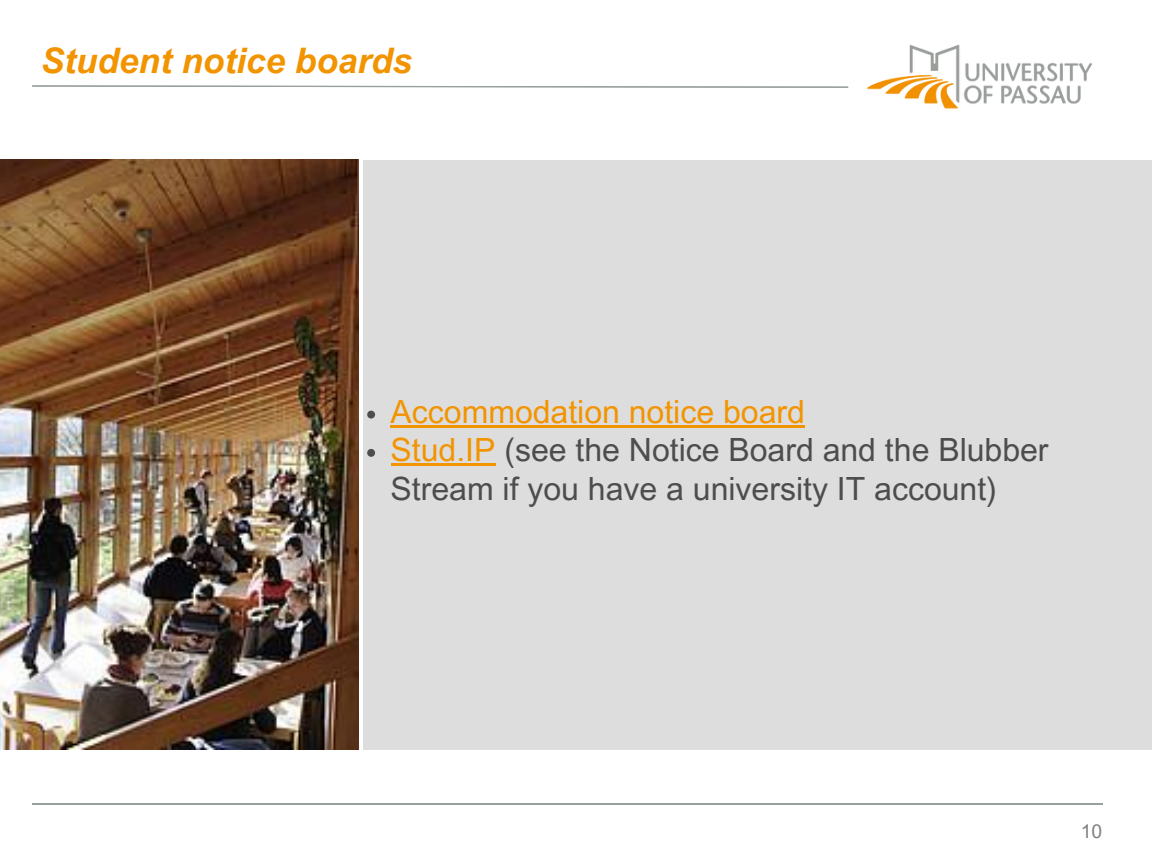
<style>
.page{position:relative;width:1152px;height:864px;background:#fff}
.page>*{position:absolute;margin:0;border:0;box-sizing:border-box;transform-origin:0 0}
.t1{font:italic 700 35.25px "Arial MT Pro";color:#f29400}
.t2{font:31.95px/38.2px "Arial MT Pro";color:#4d4d4d}
.t3{font:31.95px "Arial MT Pro";color:#f29400}
.t4{font:19.2px "Arial MT Pro";color:#7f7f7f}
.s1{color:#f29400}
</style>
<div class="page">
<img style="left:866px;top:44px;width:226px;height:65px">
<svg style="left:32px;top:85px;width:816px;height:3px"></svg>
<div style="left:363px;top:160px;width:788px;height:590px;background:#ddd"></div>
<hr style="left:32px;top:803px;width:1070px;height:2px;background:#999f9e">
<svg style="left:367px;top:411px;width:8px;height:8px"></svg>
<hr style="left:391px;top:425px;width:414px;height:3px;background:#f29400">
<svg style="left:367px;top:449px;width:8px;height:8px"></svg>
<hr style="left:391px;top:464px;width:105px;height:2px;background:#f29400">
<img style="left:0;top:160px;width:359px;height:589px">
<p class="t1" style="left:41px;top:47px;width:373px">Student notice boards</p>
<h1 class="t3" style="left:391px;top:400px;width:416px">Accommodation notice board</h1>
<p class="t2" style="left:391px;top:435px;width:659px"><span class="s1">Stud.IP</span> (see the Notice Board and the Blubber<br>Stream if you have a university IT account)</p>
<p class="t4" style="left:1081px;top:824px;width:23px">10</p>
</div>
